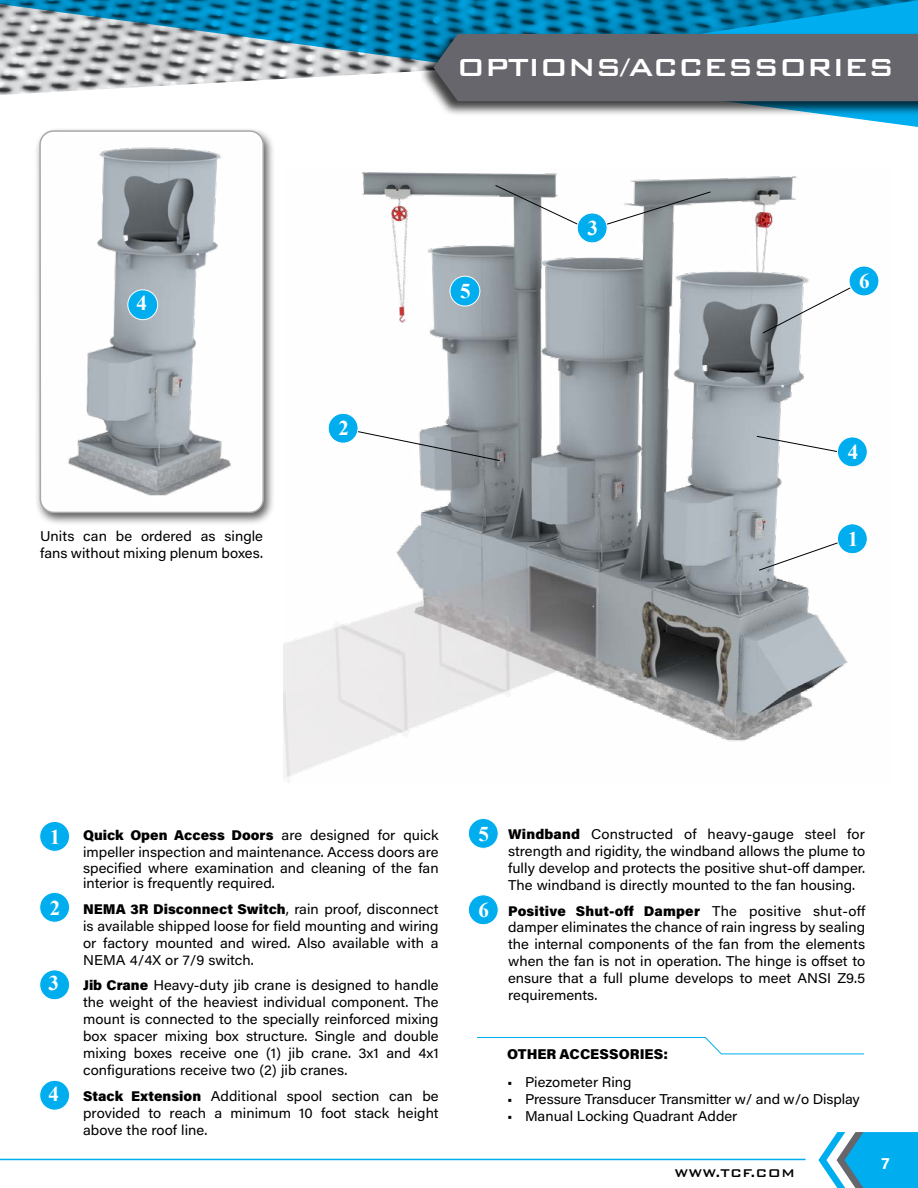
<style>
.page{position:relative;width:918px;height:1188px;background:#fff}
.page>*{position:absolute;margin:0;border:0;box-sizing:border-box;transform-origin:0 0}
.t1{font:500 33px "Bank Gothic BT";letter-spacing:-.03em;color:#fff}
.t2{font:700 21px "Times New Roman";color:#fff}
.t3{font:16.5px "Acumin Variable Concept";color:#fff}
.t4{font:500 15px "Bank Gothic BT";letter-spacing:.01em;color:#000}
.t5{font:14.25px "Acumin Variable Concept";color:#000}
.t6{font:14.1px/17px "Acumin Variable Concept";color:#000;text-align:justify}
.s1{font-size:14.25px}
</style>
<div class="page">
<svg style="left:0;top:0;width:918px;height:127px"></svg>
<div style="left:419px;top:32px;width:499px;height:84px;background:#000;opacity:.75"></div>
<div style="left:434px;top:34px;width:484px;height:67px;background:#66666c"></div>
<svg style="left:818px;top:1132px;width:100px;height:56px"></svg>
<hr style="left:0;top:1159px;width:806px;height:1px;background:#00aeef">
<div style="left:40px;top:821px;width:30px;height:30px;background:#00aeef;border-radius:50%"></div>
<div style="left:39px;top:821px;width:31px;height:31px;border:1px solid #fff;border-radius:50%"></div>
<div style="left:40px;top:892px;width:30px;height:30px;background:#00aeef;border-radius:50%"></div>
<div style="left:39px;top:892px;width:31px;height:31px;border:1px solid #fff;border-radius:50%"></div>
<div style="left:468px;top:818px;width:30px;height:30px;background:#00aeef;border-radius:50%"></div>
<div style="left:468px;top:818px;width:31px;height:31px;border:1px solid #fff;border-radius:50%"></div>
<div style="left:40px;top:970px;width:30px;height:30px;background:#00aeef;border-radius:50%"></div>
<div style="left:39px;top:970px;width:31px;height:30px;border:1px solid #fff;border-radius:50%"></div>
<svg style="left:477px;top:1037px;width:387px;height:18px"></svg>
<div style="left:468px;top:895px;width:30px;height:30px;background:#00aeef;border-radius:50%"></div>
<div style="left:468px;top:894px;width:31px;height:31px;border:1px solid #fff;border-radius:50%"></div>
<div style="left:40px;top:1080px;width:30px;height:30px;background:#00aeef;border-radius:50%"></div>
<div style="left:39px;top:1080px;width:31px;height:31px;border:1px solid #fff;border-radius:50%"></div>
<img style="left:283px;top:172px;width:596px;height:611px">
<svg style="left:758px;top:536px;width:97px;height:35px"></svg>
<div style="left:837px;top:524px;width:30px;height:30px;background:#00aeef;border-radius:50%"></div>
<div style="left:837px;top:523px;width:31px;height:31px;border:1px solid #fff;border-radius:50%"></div>
<svg style="left:352px;top:430px;width:149px;height:31px"></svg>
<div style="left:328px;top:413px;width:30px;height:30px;background:#00aeef;border-radius:50%"></div>
<div style="left:328px;top:413px;width:30px;height:31px;border:1px solid #fff;border-radius:50%"></div>
<svg style="left:495px;top:184px;width:216px;height:47px"></svg>
<div style="left:577px;top:213px;width:30px;height:30px;background:#00aeef;border-radius:50%"></div>
<div style="left:577px;top:213px;width:31px;height:30px;border:1px solid #fff;border-radius:50%"></div>
<svg style="left:756px;top:435px;width:94px;height:20px"></svg>
<div style="left:837px;top:437px;width:30px;height:30px;background:#00aeef;border-radius:50%"></div>
<div style="left:837px;top:437px;width:31px;height:30px;border:1px solid #fff;border-radius:50%"></div>
<svg style="left:762px;top:280px;width:103px;height:54px"></svg>
<div style="left:849px;top:266px;width:30px;height:30px;background:#00aeef;border-radius:50%"></div>
<div style="left:849px;top:266px;width:30px;height:30px;border:1px solid #fff;border-radius:50%"></div>
<div style="left:450px;top:276px;width:30px;height:30px;background:#00aeef;border-radius:50%"></div>
<div style="left:450px;top:276px;width:30px;height:30px;border:1px solid #fff;border-radius:50%"></div>
<div style="left:33px;top:126px;width:242px;height:400px;background:#000;opacity:.65"></div>
<img style="left:40px;top:136px;width:223px;height:376px">
<div style="left:39px;top:130px;width:225px;height:383px;border:2px solid #a7a9ac;border-radius:14px"></div>
<div style="left:128px;top:290px;width:30px;height:30px;background:#00aeef;border-radius:50%"></div>
<div style="left:127px;top:289px;width:31px;height:31px;border:1px solid #fff;border-radius:50%"></div>
<h1 class="t1" style="left:457px;top:49px;width:439px">OPTIONS/ACCESSORIES</h1>
<h2 class="t2" style="left:136px;top:288px;width:12px">4</h2>
<p class="t6" style="left:40px;top:527px;width:224px">Units can be ordered as single fans without mixing plenum boxes.</p>
<h2 class="t2" style="left:338px;top:413px;width:12px">2</h2>
<h2 class="t2" style="left:460px;top:276px;width:12px">5</h2>
<h2 class="t2" style="left:588px;top:213px;width:12px">3</h2>
<h2 class="t2" style="left:859px;top:266px;width:12px">6</h2>
<h2 class="t2" style="left:848px;top:437px;width:12px">4</h2>
<h2 class="t2" style="left:848px;top:524px;width:12px">1</h2>
<h2 class="t2" style="left:479px;top:818px;width:12px">5</h2>
<h2 class="t2" style="left:50px;top:821px;width:12px">1</h2>
<p class="t6" style="left:508px;top:825px;width:359px">Windband Constructed of heavy-gauge steel for strength and rigidity, the windband allows the plume to fully develop and protects the positive shut-off damper.<br>The windband is directly mounted to the fan housing.</p>
<p class="t6" style="left:508px;top:902px;width:359px">Positive Shut-off Damper The positive shut-off damper eliminates the chance of rain ingress by sealing the internal components of the fan from the elements when the fan is not in operation. The hinge is offset to ensure that a full plume develops to meet ANSI Z9.5 requirements.</p>
<p class="t6" style="left:83px;top:826px;width:357px">Quick Open Access Doors are designed for quick impeller inspection and maintenance. Access doors are</p>
<p class="t6" style="left:83px;top:860px;width:357px;line-height:15.3px">specified where examination and cleaning of the fan interior is frequently required.</p>
<p class="t6" style="left:83px;top:900px;width:357px">NEMA 3R Disconnect Switch, rain proof, disconnect is available shipped loose for field mounting and wiring or factory mounted and wired. Also available with a NEMA 4/4X or 7/9 switch.</p>
<p class="t6" style="left:83px;top:977px;width:357px">Jib Crane Heavy-duty jib crane is designed to handle the weight of the heaviest individual component. The mount is connected to the specially reinforced mixing box spacer mixing box structure. Single and double mixing boxes receive one (1) jib crane. 3x1 and 4x1 configurations receive two (2) jib cranes.</p>
<p class="t6" style="left:83px;top:1087px;width:357px">Stack Extension Additional spool section can be provided to reach a minimum 10 foot stack height above the roof line.</p>
<h2 class="t2" style="left:50px;top:892px;width:12px">2</h2>
<h2 class="t2" style="left:479px;top:895px;width:12px">6</h2>
<h2 class="t2" style="left:48px;top:968px;width:12px">3</h2>
<p class="t5" style="left:507px;top:1044px;width:162px">OTHER ACCESSORIES:</p>
<p class="t6" style="left:507px;top:1073px;width:126px"><span class="s1">•</span> Piezometer Ring</p>
<p class="t6" style="left:507px;top:1090px;width:354px"><span class="s1">•</span> Pressure Transducer Transmitter w/ and w/o Display</p>
<p class="t6" style="left:507px;top:1107px;width:232px"><span class="s1">•</span> Manual Locking Quadrant Adder</p>
<h2 class="t2" style="left:48px;top:1079px;width:12px">4</h2>
<p class="t4" style="left:675px;top:1165px;width:122px">WWW.TCF.COM</p>
<p class="t3" style="left:882px;top:1152px;width:10px">7</p>
</div>
